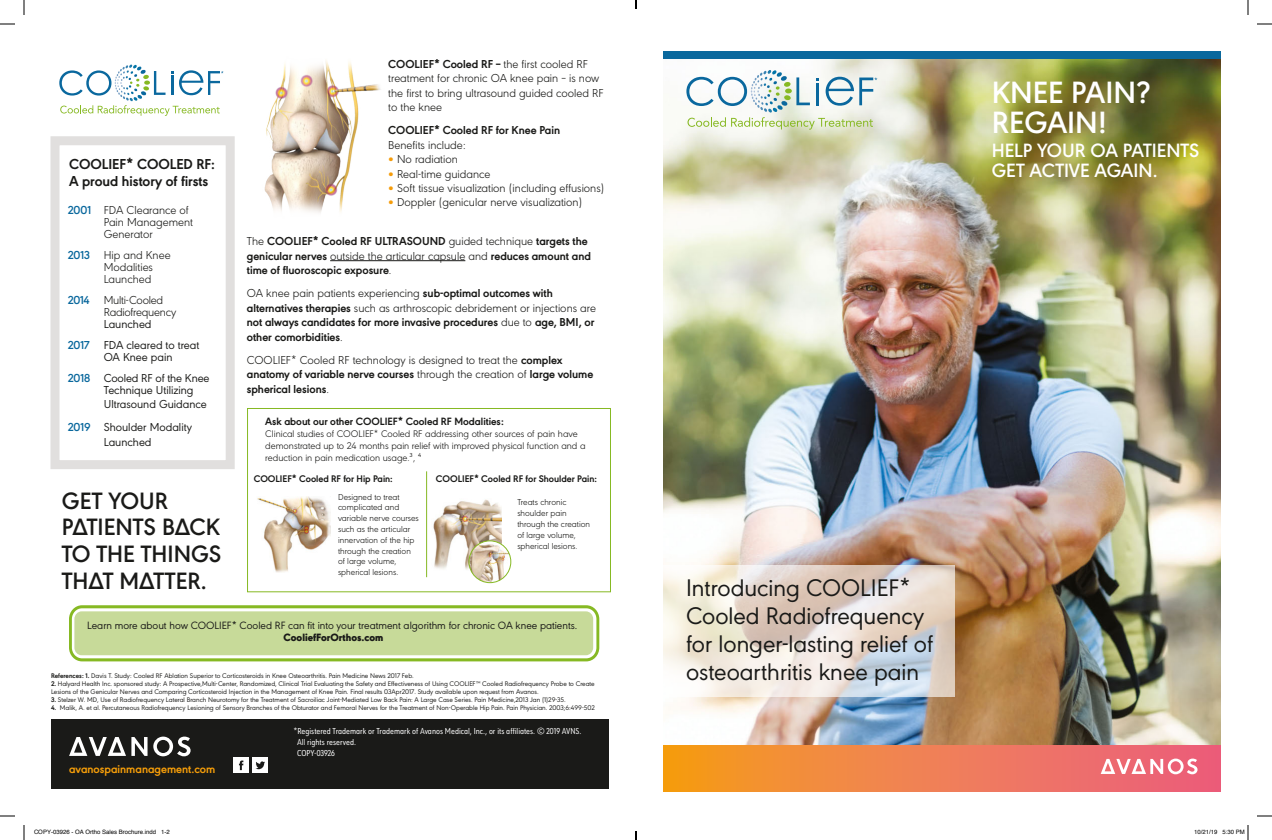
<style>
.page{position:relative;width:1272px;height:840px;background:#fff}
.page>*{position:absolute;margin:0;border:0;box-sizing:border-box;transform-origin:0 0}
.t1{font:600 32px/30px "Avanos Sans";color:#fff}
.t2{font:25px/28px "Avanos Sans";color:#1a1a18}
.t3{font:600 24.6px/26.8px "Avanos Sans";color:#1a1a18}
.t4{font:600 20px/20px "Avanos Sans";color:#fff}
.t5{font:700 15px/17px "Avanos Sans";color:#1a1a18}
.t6{font:300 12px/14.4px "Avanos Sans";color:#1a1a18}
.t7{font:700 12px/14.4px "Avanos Sans";color:#1a1a18}
.t8{font:12px/21px "Avanos Sans";color:#1a1a18}
.t9{font:300 12px/12px "Avanos Sans";letter-spacing:-.02em;color:#1a1a18}
.t10{font:700 12px "Avanos Sans";color:#f59d09}
.t11{font:11px "Avanos Sans";color:#1a1a18}
.t12{font:700 11px "Avanos Sans";color:#1a1a18}
.t13{font:900 11px "Avanos Sans";color:#1a1a18}
.t14{font:300 10px/12px "Avanos Sans";color:#1a1a18}
.t15{font:700 10px "Avanos Sans";color:#1a1a18}
.t16{font:300 9px/10.8px "Avanos Sans";color:#1a1a18}
.t17{font:9px/11px "Avanos Sans Cond";color:#fff}
.t18{font:7px/8px "Avanos Sans";color:#1a1a18}
.t19{font:6px "Helvetica";color:#000}
.s1{font-weight:600;color:#0a689d}
.s2{font-weight:700}
.s3{color:#f59c0a}
.s4{font-weight:300}
</style>
<div class="page">
<svg style="left:59px;top:65px;width:164px;height:51px"></svg>
<div style="left:50px;top:136px;width:185px;height:333px;border:9px solid #e1dfde"></div>
<img style="left:663px;top:59px;width:558px;height:686px">
<svg style="left:663px;top:745px;width:558px;height:47px;background:#f07f4f"></svg>
<svg style="left:686px;top:70px;width:191px;height:60px"></svg>
<svg style="left:1101px;top:759px;width:97px;height:15px"></svg>
<svg style="left:663px;top:565px;width:291px;height:131px;background:#e6ded6"></svg>
<div style="left:663px;top:51px;width:558px;height:8px;background:#0a689d"></div>
<hr style="left:330px;top:260px;width:135px;height:1px;background:#1a1a18">
<div style="left:247px;top:408px;width:364px;height:184px;border:1px solid #86b923"></div>
<img style="left:427px;top:495px;width:75px;height:76px">
<img style="left:469px;top:541px;width:42px;height:42px;border-radius:21px">
<div style="left:469px;top:540px;width:42px;height:43px;border:1px solid #86b923;border-radius:50%"></div>
<img style="left:257px;top:496px;width:74px;height:77px">
<hr style="left:426px;top:471px;width:1px;height:106px;background:#86b923">
<img style="left:264px;top:60px;width:117px;height:153px">
<svg style="left:69px;top:605px;width:530px;height:56px"></svg>
<div style="left:74px;top:611px;width:519px;height:44px;background:#c7da99;border-radius:8px"></div>
<div style="left:51px;top:719px;width:558px;height:70px;background:#1a1a18"></div>
<svg style="left:69px;top:737px;width:122px;height:19px"></svg>
<div style="left:234px;top:758px;width:15px;height:15px;background:#fff"></div>
<svg style="left:239px;top:761px;width:4px;height:9px"></svg>
<div style="left:253px;top:758px;width:15px;height:15px;background:#fff"></div>
<svg style="left:256px;top:761px;width:9px;height:8px"></svg>
<svg style="left:0;top:23px;width:15px;height:2px"></svg>
<svg style="left:1257px;top:23px;width:15px;height:2px"></svg>
<svg style="left:0;top:815px;width:15px;height:2px"></svg>
<svg style="left:1257px;top:815px;width:15px;height:2px"></svg>
<svg style="left:23px;top:0;width:2px;height:15px"></svg>
<svg style="left:23px;top:825px;width:2px;height:15px"></svg>
<svg style="left:1247px;top:0;width:2px;height:15px"></svg>
<svg style="left:1247px;top:825px;width:2px;height:15px"></svg>
<svg style="left:635px;top:0;width:2px;height:9px"></svg>
<svg style="left:635px;top:831px;width:2px;height:9px"></svg>
<h3 class="t5" style="left:69px;top:155px;width:147px">COOLIEF* COOLED RF:<br>A proud history of firsts</h3>
<h3 class="t6" style="left:104px;top:203px;width:91px;line-height:12px;text-indent:-36px"><span class="s1">2001</span> FDA Clearance of<br>Pain Management<br>Generator</h3>
<h3 class="t6" style="left:104px;top:248px;width:68px;line-height:12px;text-indent:-36px"><span class="s1">2013</span> Hip and Knee<br>Modalities<br>Launched</h3>
<h3 class="t9" style="left:104px;top:293px;width:74px;text-indent:-36px"><span class="s1">2014</span> Multi-Cooled<br>Radiofrequency</h3>
<h3 class="t8" style="left:68px;top:312px;width:133px;text-indent:36px">Launched<br><span class="s1">2017</span> FDA cleared to treat</h3>
<h3 class="t8" style="left:68px;top:345px;width:143px;text-align:center">OA Knee pain<br><span class="s1">2018</span> Cooled RF of the Knee</h3>
<h3 class="t8" style="left:104px;top:382px;width:105px;line-height:14.4px">Technique Utilizing<br>Ultrasound Guidance</h3>
<h3 class="t8" style="left:68px;top:419px;width:126px;line-height:14.4px;text-align:center"><span class="s1">2019</span> Shoulder Modality<br>Launched</h3>
<h3 class="t3" style="left:62px;top:485px;width:161px">GET YOUR<br>PATIENTS BACK<br>TO THE THINGS<br>THAT MATTER.</h3>
<h3 class="t6" style="left:388px;top:56px;width:217px"><span class="s2">COOLIEF* Cooled RF –</span> the first cooled RF treatment for chronic OA knee pain – is now the first to bring ultrasound guided cooled RF to the knee</h3>
<h3 class="t7" style="left:388px;top:122px;width:173px">COOLIEF* Cooled RF for Knee Pain</h3>
<h3 class="t6" style="left:388px;top:137px;width:79px">Benefits include:</h3>
<h3 class="t6" style="left:388px;top:151px;width:71px"><span class="s3">•</span> No radiation</h3>
<h3 class="t6" style="left:388px;top:165px;width:104px"><span class="s3">•</span> Real-time guidance</h3>
<h3 class="t6" style="left:388px;top:180px;width:217px"><span class="s3">•</span> Soft tissue visualization (including effusions)</h3>
<h3 class="t6" style="left:388px;top:194px;width:195px"><span class="s3">•</span> Doppler (genicular nerve visualization)</h3>
<h3 class="t7" style="left:247px;top:233px;width:346px"><span class="s4">The</span> COOLIEF* Cooled RF ULTRASOUND <span class="s4">guided technique</span> targets the genicular nerves <span class="s4">outside the articular capsule and</span> reduces amount and time of fluoroscopic exposure<span class="s4">.</span></h3>
<h3 class="t7" style="left:247px;top:285px;width:351px"><span class="s4">OA knee pain patients experiencing</span> sub-optimal outcomes with alternatives therapies <span class="s4">such as arthroscopic debridement or injections are </span>not always candidates for more invasive procedures <span class="s4">due to</span> age, BMI, or other comorbidities<span class="s4">.</span></h3>
<h3 class="t6" style="left:247px;top:352px;width:348px">COOLIEF* Cooled RF technology is designed to treat the <span class="s2">complex anatomy of variable nerve courses</span> through the creation of <span class="s2">large volume spherical lesions</span>.</h3>
<h3 class="t12" style="left:265px;top:413px;width:240px">Ask about our other COOLIEF* Cooled RF Modalities:</h3>
<h3 class="t14" style="left:265px;top:427px;width:322px">Clinical studies of COOLIEF* Cooled RF addressing other sources of pain have demonstrated up to 24 months pain relief with improved physical function and a reduction in pain medication usage.³, ⁴</h3>
<h3 class="t15" style="left:254px;top:471px;width:141px">COOLIEF* Cooled RF for Hip Pain:</h3>
<h3 class="t15" style="left:436px;top:471px;width:163px">COOLIEF* Cooled RF for Shoulder Pain:</h3>
<p class="t16" style="left:338px;top:491px;width:82px">Designed to treat complicated and variable nerve courses such as the articular innervation of the hip through the creation of large volume, spherical lesions.</p>
<p class="t16" style="left:517px;top:496px;width:74px">Treats chronic shoulder pain through the creation of large volume, spherical lesions.</p>
<h3 class="t11" style="left:87px;top:617px;width:492px">Learn more about how COOLIEF* Cooled RF can fit into your treatment algorithm for chronic OA knee patients.</h3>
<h3 class="t13" style="left:284px;top:629px;width:101px">CooliefForOrthos.com</h3>
<p class="t18" style="left:51px;top:671px;width:364px"><span class="s2">References: 1.</span> Davis T. Study: Cooled RF Ablation Superior to Corticosteroids in Knee Osteoarthritis. Pain Medicine News 2017 Feb.</p>
<p class="t18" style="left:51px;top:679px;width:545px"><span class="s2">2.</span> Halyard Health Inc. sponsored study: A Prospective,Multi-Center, Randomized, Clinical Trial Evaluating the Safety and Effectiveness of Using COOLIEF™ Cooled Radiofrequency Probe to Create<br>Lesions of the Genicular Nerves and Comparing Corticosteroid Injection in the Management of Knee Pain. Final results 03Apr2017. Study available upon request from Avanos.</p>
<p class="t18" style="left:51px;top:695px;width:516px"><span class="s2">3.</span> Stelzer W. MD, Use of Radiofrequency Lateral Branch Neurotomy for the Treatment of Sacroiliac Joint-Mediated Low Back Pain: A Large Case Series. Pain Medicine,2013 Jan (1)29-35.</p>
<p class="t18" style="left:51px;top:703px;width:545px"><span class="s2">4.</span> Malik, A. et al. Percutaneous Radiofrequency Lesioning of Sensory Branches of the Obturator and Femoral Nerves for the Treatment of Non-Operable Hip Pain. Pain Physician. 2003;6:499-502</p>
<h3 class="t10" style="left:69px;top:760px;width:148px">avanospainmanagement.com</h3>
<p class="t17" style="left:297px;top:725px;width:286px;text-indent:-4px">*Registered Trademark or Trademark of Avanos Medical, Inc., or its affiliates. © 2019 AVNS.<br>All rights reserved.<br>COPY-03926</p>
<h1 class="t1" style="left:992px;top:75px;width:160px">KNEE PAIN?<br>REGAIN!</h1>
<h3 class="t4" style="left:992px;top:139px;width:209px">HELP YOUR OA PATIENTS<br>GET ACTIVE AGAIN.</h3>
<h2 class="t2" style="left:686px;top:571px;width:249px">Introducing COOLIEF*<br>Cooled Radiofrequency for longer-lasting relief of osteoarthritis knee pain</h2>
<p class="t19" style="left:34px;top:827px;width:137px">COPY-03926 - OA Ortho Sales Brochure.indd 1-2</p>
<p class="t19" style="left:1194px;top:827px;width:52px">10/21/19 5:30 PM</p>
</div>
